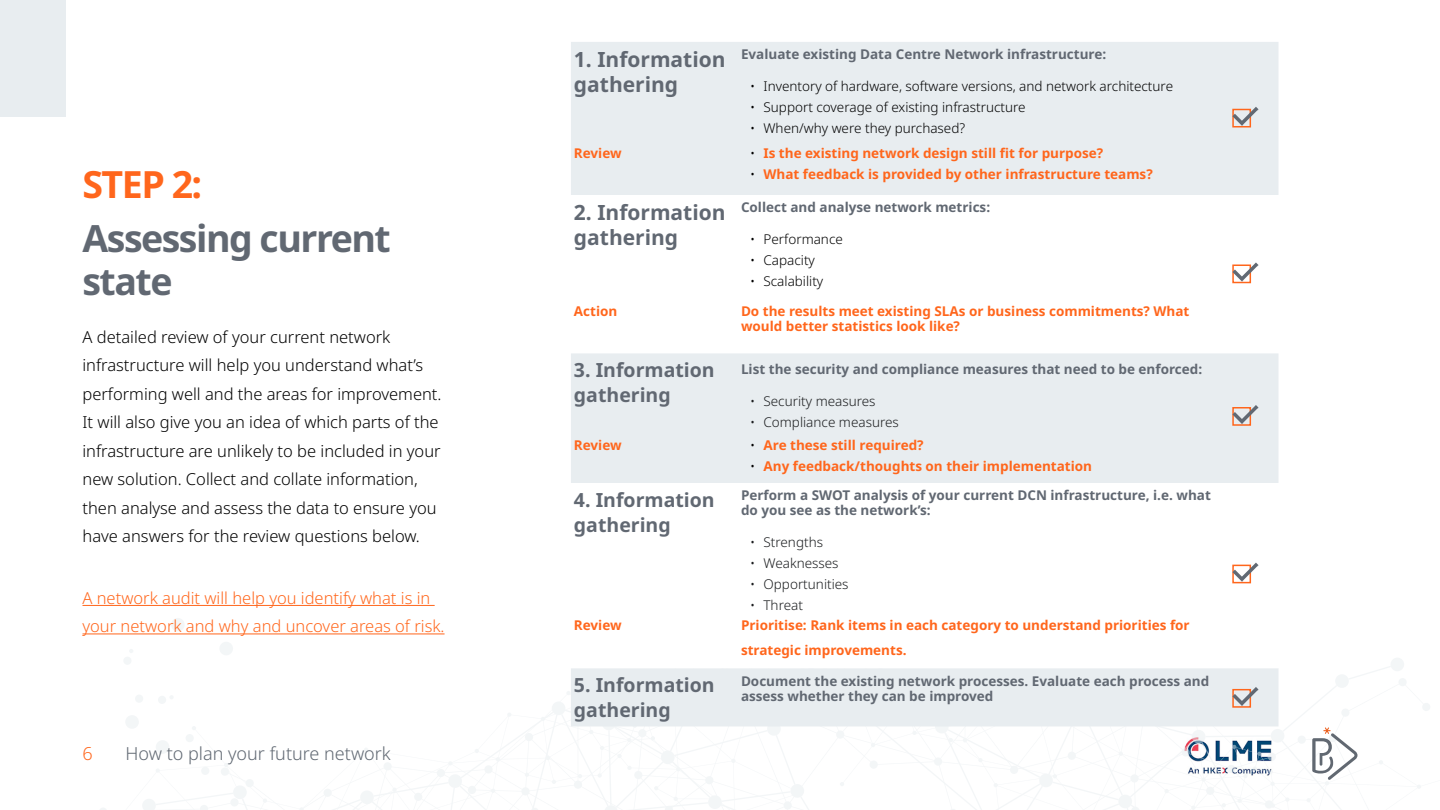
<style>
.page{position:relative;width:1440px;height:810px;background:#fff}
.page>*{position:absolute;margin:0;border:0;box-sizing:border-box;transform-origin:0 0}
.t1{font:700 37.5px/43.5px "Noto Sans";letter-spacing:-.04em;color:#616872}
.t2{font:700 37.5px "Noto Sans";color:#ff661c}
.t3{font:700 21px/24.8px "Noto Sans";color:#616872}
.t4{font:700 19.5px/24.8px "Noto Sans";color:#616872}
.t5{font:300 18px "Noto Sans";color:#616973}
.t6{font:300 18px "Noto Sans";color:#ff661c}
.t7{font:300 16.5px/28.5px "Noto Sans";color:#000}
.t8{font:300 16.5px/28.5px "Noto Sans";color:#ff661c}
.t9{font:700 13.5px/15px "Noto Sans";color:#ff661c}
.t10{font:700 13.5px/15px "Noto Sans";color:#616872}
.t11{font:300 13.5px "Noto Sans";color:#000}
.t12{font:300 13.5px "Noto Sans";color:#1b1d1f}
.s1{font-weight:300;color:#000}
</style>
<div class="page">
<div style="left:1422px;top:703px;width:9px;height:8px;background:#f3f6f7;border-radius:50%"></div>
<hr style="left:82px;top:605px;width:353px;height:1px;background:#ff661c">
<hr style="left:82px;top:634px;width:363px;height:1px;background:#ff661c">
<svg style="left:571px;top:42px;width:708px;height:441px;fill:#e8edf0"></svg>
<div style="left:1232px;top:109px;width:19px;height:19px;border:2px solid #ff661c"></div>
<svg style="left:1232px;top:107px;width:26px;height:19px"></svg>
<div style="left:1232px;top:265px;width:19px;height:18px;border:2px solid #ff661c"></div>
<svg style="left:1232px;top:262px;width:26px;height:19px"></svg>
<div style="left:1232px;top:407px;width:19px;height:19px;border:2px solid #ff661c"></div>
<svg style="left:1232px;top:405px;width:26px;height:19px"></svg>
<div style="left:1232px;top:565px;width:19px;height:18px;border:2px solid #ff661c"></div>
<svg style="left:1232px;top:563px;width:26px;height:19px"></svg>
<svg style="left:99px;top:618px;width:1322px;height:192px"></svg>
<div style="left:0;top:0;width:66px;height:117px;background:#e8edf0"></div>
<h1 class="t2" style="left:82px;top:158px;width:121px">STEP 2:</h1>
<h1 class="t1" style="left:82px;top:217px;width:310px">Assessing current state</h1>
<p class="t7" style="left:82px;top:323px;width:361px">A detailed review of your current network infrastructure will help you understand what’s performing well and the areas for improvement.<br>It will also give you an idea of which parts of the infrastructure are unlikely to be included in your new solution. Collect and collate information, then analyse and assess the data to ensure you have answers for the review questions below.</p>
<p class="t8" style="left:82px;top:584px;width:364px">A network audit will help you identify what is in your network and why and uncover areas of risk.</p>
<h3 class="t6" style="left:82px;top:741px;width:12px">6</h3>
<h3 class="t5" style="left:126px;top:741px;width:267px">How to plan your future network</h3>
<h2 class="t3" style="left:574px;top:48px;width:153px">1. Information gathering</h2>
<p class="t10" style="left:741px;top:47px;width:367px">Evaluate existing Data Centre Network infrastructure:</p>
<p class="t11" style="left:750px;top:76px;width:425px">• Inventory of hardware, software versions, and network architecture</p>
<p class="t11" style="left:750px;top:97px;width:277px">• Support coverage of existing infrastructure</p>
<p class="t11" style="left:750px;top:118px;width:217px">• When/why were they purchased?</p>
<p class="t9" style="left:574px;top:146px;width:49px">Review</p>
<p class="t9" style="left:750px;top:146px;width:355px"><span class="s1">•</span> Is the existing network design still fit for purpose?</p>
<p class="t9" style="left:750px;top:167px;width:404px"><span class="s1">•</span> What feedback is provided by other infrastructure teams?</p>
<h2 class="t3" style="left:574px;top:201px;width:153px">2. Information gathering</h2>
<p class="t10" style="left:741px;top:200px;width:251px">Collect and analyse network metrics:</p>
<p class="t11" style="left:750px;top:230px;width:94px">• Performance</p>
<p class="t11" style="left:750px;top:251px;width:66px">• Capacity</p>
<p class="t11" style="left:750px;top:272px;width:75px">• Scalability</p>
<p class="t9" style="left:574px;top:304px;width:45px">Action</p>
<p class="t9" style="left:741px;top:304px;width:450px">Do the results meet existing SLAs or business commitments? What would better statistics look like?</p>
<h3 class="t4" style="left:574px;top:358px;width:142px">3. Information gathering</h3>
<p class="t10" style="left:741px;top:362px;width:463px">List the security and compliance measures that need to be enforced:</p>
<p class="t12" style="left:750px;top:391px;width:127px">• Security measures</p>
<p class="t12" style="left:750px;top:412px;width:150px">• Compliance measures</p>
<p class="t9" style="left:574px;top:438px;width:49px">Review</p>
<p class="t9" style="left:750px;top:438px;width:175px"><span class="s1">•</span> Are these still required?</p>
<p class="t9" style="left:750px;top:459px;width:344px"><span class="s1">•</span> Any feedback/thoughts on their implementation</p>
<h3 class="t4" style="left:574px;top:488px;width:142px">4. Information gathering</h3>
<p class="t10" style="left:741px;top:488px;width:471px">Perform a SWOT analysis of your current DCN infrastructure, i.e. what do you see as the network’s:</p>
<p class="t12" style="left:750px;top:533px;width:75px">• Strengths</p>
<p class="t12" style="left:750px;top:554px;width:90px">• Weaknesses</p>
<p class="t12" style="left:750px;top:575px;width:100px">• Opportunities</p>
<p class="t12" style="left:750px;top:596px;width:55px">• Threat</p>
<p class="t9" style="left:574px;top:618px;width:49px">Review</p>
<p class="t9" style="left:741px;top:613px;width:450px;line-height:24.8px">Prioritise: Rank items in each category to understand priorities for strategic improvements.</p>
<h3 class="t4" style="left:574px;top:673px;width:142px">5. Information gathering</h3>
<p class="t10" style="left:741px;top:674px;width:470px">Document the existing network processes. Evaluate each process and assess whether they can be improved</p>
</div>
